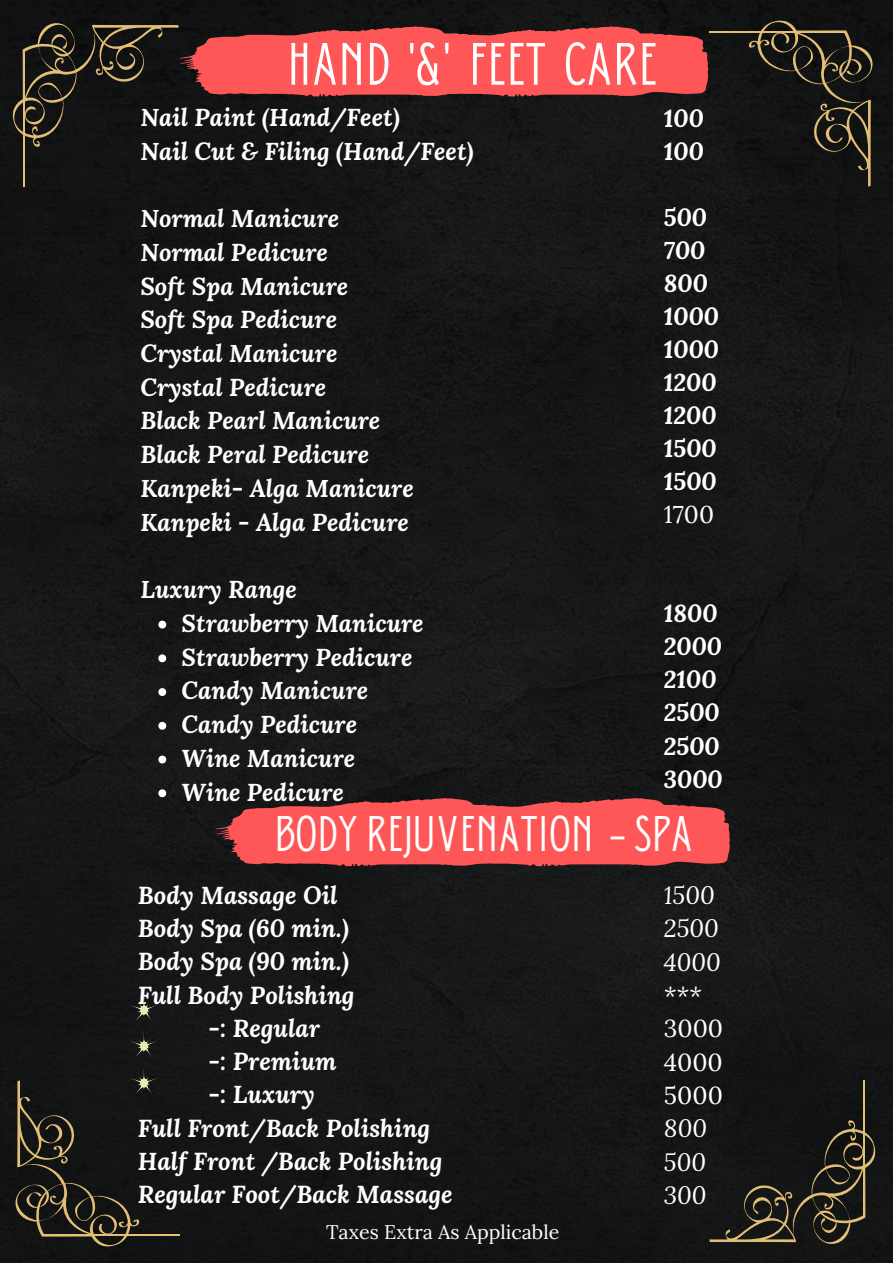
<style>
.page{position:relative;width:893px;height:1264px;background:#fff}
.page>*{position:absolute;margin:0;border:0;box-sizing:border-box;transform-origin:0 0}
.t1{font:59.55px "Donau Uppercase Neue";color:#fff}
.t2{font:49.95px "Donau Uppercase Neue";color:#fff}
.t3{font:italic 700 24.45px "Lora";color:#fff}
.t4{font:italic 24.45px/33.3px "Lora";color:#fff}
.t5{font:24.45px/33.3px "Lora";color:#fff;text-align:justify}
.t6{font:italic 700 24.3px/33px "Lora";color:#fff}
.t7{font:24.3px "Lora";color:#fff}
.t8{font:italic 700 24.15px/33.8px "Lora";color:#fff}
.t9{font:19.65px "Lora";color:#fff}
</style>
<div class="page">
<div style="left:0;top:0;width:892px;height:1262px;background:#151616"></div>
<svg style="left:216px;top:797px;width:514px;height:69px;background:#da4c4c"></svg>
<img style="left:129px;top:994px;width:29px;height:27px">
<img style="left:129px;top:1030px;width:29px;height:27px">
<img style="left:129px;top:1066px;width:29px;height:27px">
<svg style="left:158px;top:620px;width:8px;height:8px"></svg>
<svg style="left:158px;top:654px;width:8px;height:8px"></svg>
<svg style="left:158px;top:688px;width:8px;height:8px"></svg>
<svg style="left:158px;top:722px;width:8px;height:7px"></svg>
<svg style="left:158px;top:755px;width:8px;height:8px"></svg>
<svg style="left:158px;top:789px;width:8px;height:8px"></svg>
<svg style="left:10px;top:1080px;width:139px;height:168px;background:#24221c"></svg>
<hr style="left:42px;top:1234px;width:137px;height:2px;background:#e2be76">
<svg style="left:709px;top:1109px;width:168px;height:140px;background:#24221c"></svg>
<hr style="left:863px;top:1080px;width:2px;height:137px;background:#e2be76">
<svg style="left:738px;top:18px;width:139px;height:169px;background:#23211b"></svg>
<hr style="left:709px;top:31px;width:136px;height:1px;background:#e2be76">
<svg style="left:10px;top:18px;width:698px;height:139px;background:#632d2c"></svg>
<hr style="left:23px;top:50px;width:2px;height:137px;background:#e2be76">
<h1 class="t1" style="left:287px;top:27px;width:365px">HAND '&amp;' FEET CARE</h1>
<p class="t8" style="left:140px;top:100px;width:335px">Nail Paint (Hand/Feet)<br>Nail Cut &amp; Filing (Hand/Feet)</p>
<p class="t6" style="left:664px;top:101px;width:41px">100<br>100</p>
<p class="t8" style="left:140px;top:201px;width:275px">Normal Manicure<br>Normal Pedicure<br>Soft Spa Manicure<br>Soft Spa Pedicure<br>Crystal Manicure<br>Crystal Pedicure<br>Black Pearl Manicure<br>Black Peral Pedicure<br>Kanpeki- Alga Manicure<br>Kanpeki - Alga Pedicure</p>
<p class="t6" style="left:664px;top:200px;width:57px">500<br>700<br>800<br>1000<br>1000<br>1200<br>1200<br>1500<br>1500</p>
<p class="t7" style="left:664px;top:498px;width:52px">1700</p>
<p class="t8" style="left:140px;top:572px;width:158px">Luxury Range</p>
<p class="t8" style="left:181px;top:606px;width:243px">Strawberry Manicure<br>Strawberry Pedicure<br>Candy Manicure<br>Candy Pedicure<br>Wine Manicure<br>Wine Pedicure</p>
<p class="t6" style="left:664px;top:596px;width:60px">1800<br>2000<br>2100<br>2500<br>2500<br>3000</p>
<h2 class="t2" style="left:274px;top:802px;width:420px">BODY REJUVENATION -SPA</h2>
<p class="t3" style="left:138px;top:878px;width:201px">Body Massage Oil</p>
<p class="t3" style="left:138px;top:911px;width:212px">Body Spa (60 min.)</p>
<p class="t3" style="left:138px;top:945px;width:212px">Body Spa (90 min.)</p>
<p class="t3" style="left:138px;top:978px;width:218px">Full Body Polishing</p>
<p class="t3" style="left:208px;top:1011px;width:113px">-: Regular</p>
<p class="t3" style="left:208px;top:1044px;width:130px">-: Premium</p>
<p class="t3" style="left:208px;top:1078px;width:108px">-: Luxury</p>
<p class="t3" style="left:138px;top:1111px;width:294px">Full Front/Back Polishing</p>
<p class="t3" style="left:138px;top:1144px;width:306px">Half Front /Back Polishing</p>
<p class="t3" style="left:138px;top:1177px;width:316px">Regular Foot/Back Massage</p>
<p class="t9" style="left:326px;top:1219px;width:235px">Taxes Extra As Applicable</p>
<p class="t4" style="left:664px;top:878px;width:58px">1500<br>2500<br>4000 ***</p>
<p class="t5" style="left:664px;top:1011px;width:61px">3000<br>4000<br>5000</p>
<p class="t4" style="left:664px;top:1111px;width:44px;text-align:justify">800<br>500<br>300</p>
</div>
